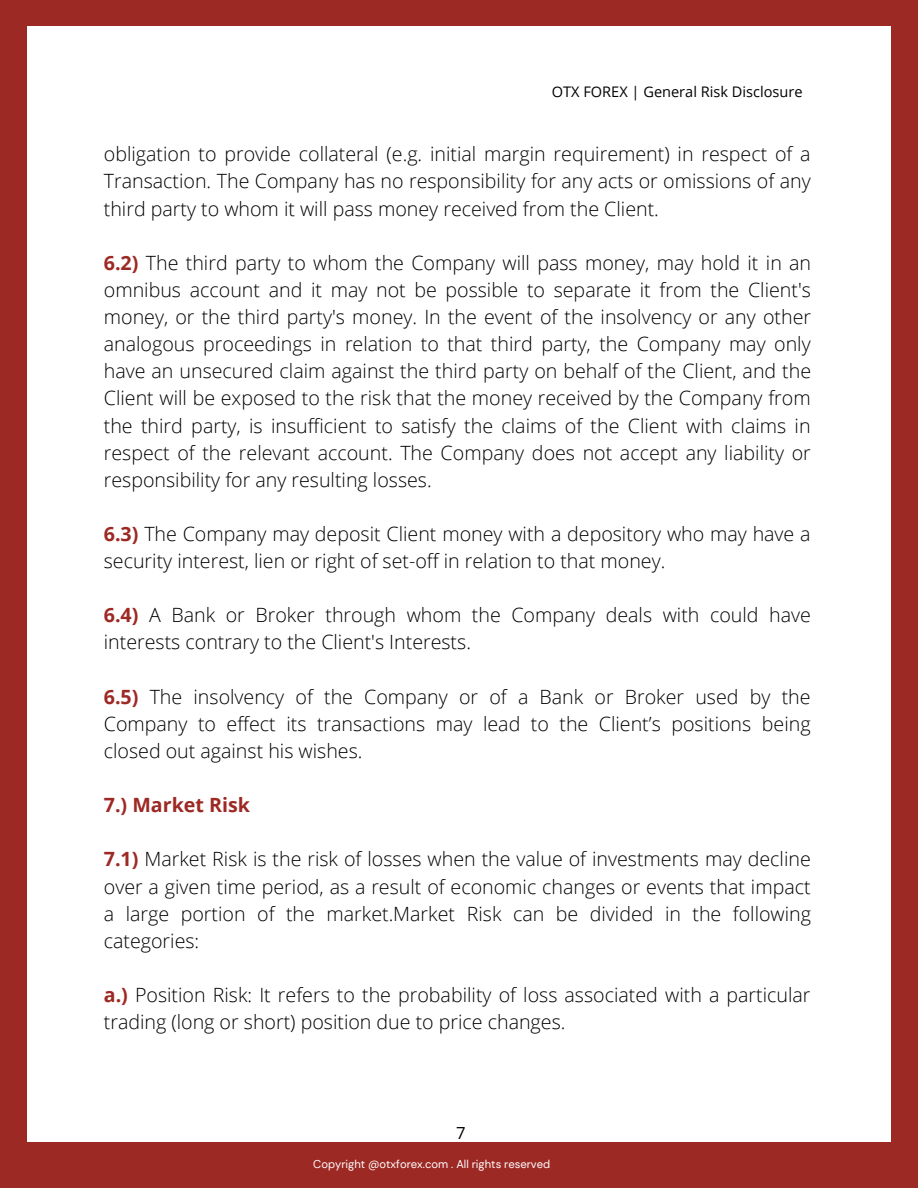
<style>
.page{position:relative;width:918px;height:1188px;background:#fff}
.page>*{position:absolute;margin:0;border:0;box-sizing:border-box;transform-origin:0 0}
.t1{font:300 19.65px/27.2px "Open Sans";color:#000;text-align:justify}
.t2{font:700 19.65px "Open Sans";color:#9d2924}
.t3{font:16.65px "Open Sans";color:#000}
.t4{font:14.55px "Open Sans";color:#000}
.t5{font:11.25px "DM Sans";color:#fff}
.s1{font-weight:700;color:#9d2924}
</style>
<div class="page">
<div style="left:0;top:0;width:918px;height:1142px;background:#9d2924"></div>
<div style="left:27px;top:26px;width:863px;height:1118px;background:#fff"></div>
<div style="left:0;top:1142px;width:918px;height:46px;background:#9d2924"></div>
<p class="t4" style="left:552px;top:82px;width:252px">OTX FOREX | General Risk Disclosure</p>
<p class="t1" style="left:104px;top:140px;width:708px">obligation to provide collateral (e.g. initial margin requirement) in respect of a Transaction. The Company has no responsibility for any acts or omissions of any third party to whom it will pass money received from the Client.</p>
<p class="t1" style="left:104px;top:249px;width:709px"><span class="s1">6.2)</span> The third party to whom the Company will pass money, may hold it in an omnibus account and it may not be possible to separate it from the Client's money, or the third party's money. In the event of the insolvency or any other analogous proceedings in relation to that third party, the Company may only have an unsecured claim against the third party on behalf of the Client, and the Client will be exposed to the risk that the money received by the Company from the third party, is insufficient to satisfy the claims of the Client with claims in respect of the relevant account. The Company does not accept any liability or responsibility for any resulting losses.</p>
<p class="t1" style="left:104px;top:520px;width:708px"><span class="s1">6.3)</span> The Company may deposit Client money with a depository who may have a security interest, lien or right of set-off in relation to that money.</p>
<p class="t1" style="left:104px;top:601px;width:709px"><span class="s1">6.4)</span> A Bank or Broker through whom the Company deals with could have interests contrary to the Client's Interests.</p>
<p class="t1" style="left:104px;top:682px;width:708px"><span class="s1">6.5)</span> The insolvency of the Company or of a Bank or Broker used by the Company to effect its transactions may lead to the Client’s positions being closed out against his wishes.</p>
<p class="t2" style="left:104px;top:791px;width:148px">7.) Market Risk</p>
<p class="t1" style="left:104px;top:845px;width:709px"><span class="s1">7.1)</span> Market Risk is the risk of losses when the value of investments may decline over a given time period, as a result of economic changes or events that impact a large portion of the market.Market Risk can be divided in the following categories:</p>
<p class="t1" style="left:104px;top:981px;width:708px"><span class="s1">a.)</span> Position Risk: It refers to the probability of loss associated with a particular trading (long or short) position due to price changes.</p>
<p class="t3" style="left:456px;top:1121px;width:11px">7</p>
<p class="t5" style="left:313px;top:1157px;width:226px">Coighight 020 Otxfocom . All All rights res</p>
<p class="t5" style="left:544px;top:1157px;width:25px">rved</p>
<p class="t5" style="left:297px;top:1157px;width:255px">Copyrpyrt @2@otxforex.rex.com .rights reserved</p>
</div>
